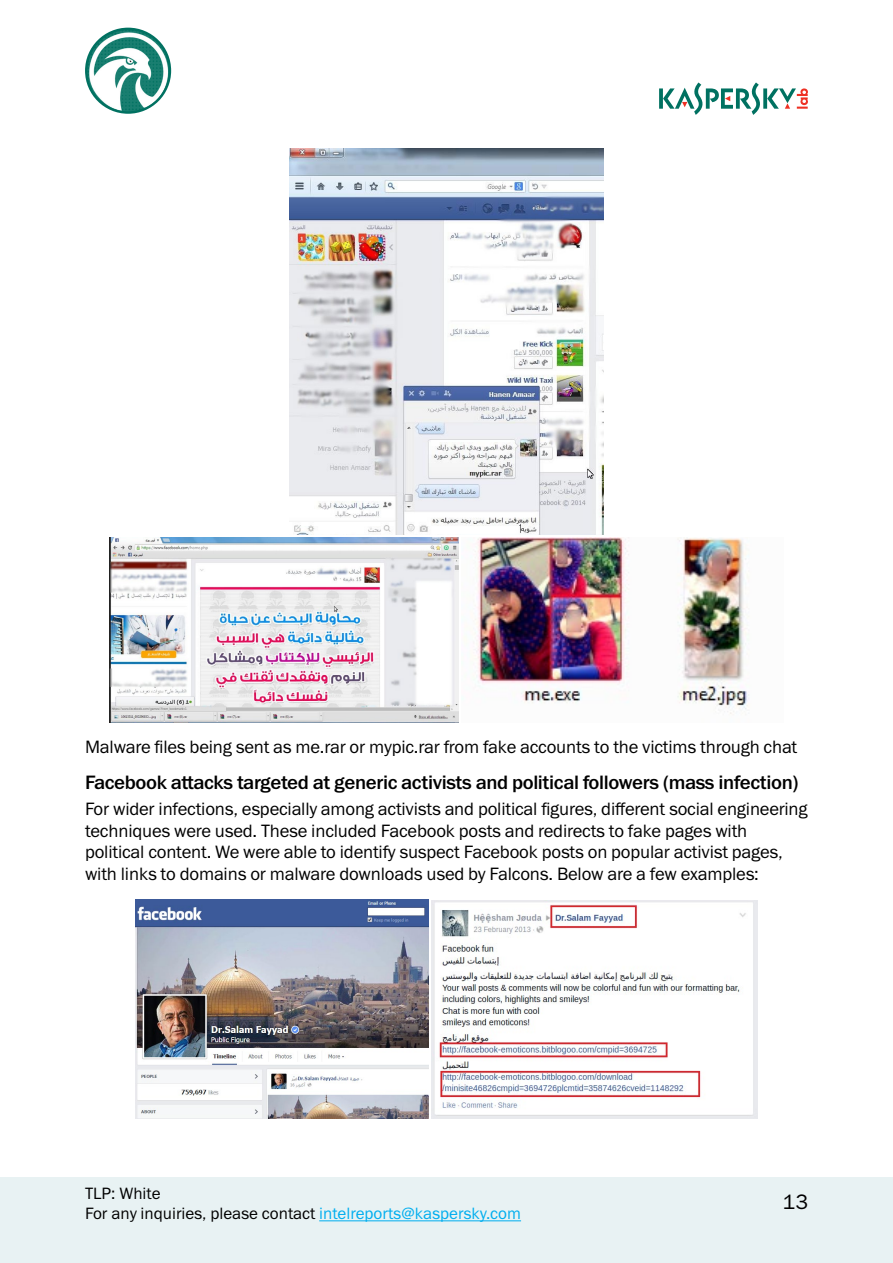
<style>
.page{position:relative;width:893px;height:1263px;background:#fff}
.page>*{position:absolute;margin:0;border:0;box-sizing:border-box;transform-origin:0 0}
.t1{font:21px "Lab Gothic";color:#000}
.t2{font:500 19.5px "Lab Gothic";letter-spacing:-.02em;color:#000}
.t3{font:18px/21.6px "Lab Gothic";letter-spacing:-.01em;color:#000}
.t4{font:16.5px/19.8px "Lab Gothic";color:#000}
.s1{color:#00aeef}
</style>
<div class="page">
<div style="left:0;top:1178px;width:893px;height:85px;background:#e8f2f3"></div>
<hr style="left:319px;top:1220px;width:202px;height:1px;background:#00aeef">
<svg style="left:659px;top:82px;width:149px;height:33px"></svg>
<img style="left:86px;top:29px;width:84px;height:84px;border-radius:42px">
<div style="left:85px;top:28px;width:86px;height:86px;border:2px solid #007161;border-radius:50%"></div>
<img style="left:289px;top:149px;width:315px;height:385px">
<img style="left:109px;top:538px;width:349px;height:185px">
<img style="left:475px;top:537px;width:274px;height:177px">
<img style="left:135px;top:899px;width:294px;height:219px">
<img style="left:432px;top:900px;width:326px;height:218px">
<p class="t3" style="left:85px;top:736px;width:714px">Malware files being sent as me.rar or mypic.rar from fake accounts to the victims through chat</p>
<p class="t2" style="left:85px;top:771px;width:715px">Facebook attacks targeted at generic activists and political followers (mass infection)</p>
<p class="t3" style="left:85px;top:798px;width:724px">For wider infections, especially among activists and political figures, different social engineering techniques were used. These included Facebook posts and redirects to fake pages with political content. We were able to identify suspect Facebook posts on popular activist pages, with links to domains or malware downloads used by Falcons. Below are a few examples:</p>
<p class="t4" style="left:85px;top:1184px;width:437px">TLP: White<br>For any inquiries, please contact <span class="s1">intelreports@kaspersky.com</span></p>
<p class="t1" style="left:783px;top:1189px;width:27px">13</p>
</div>
